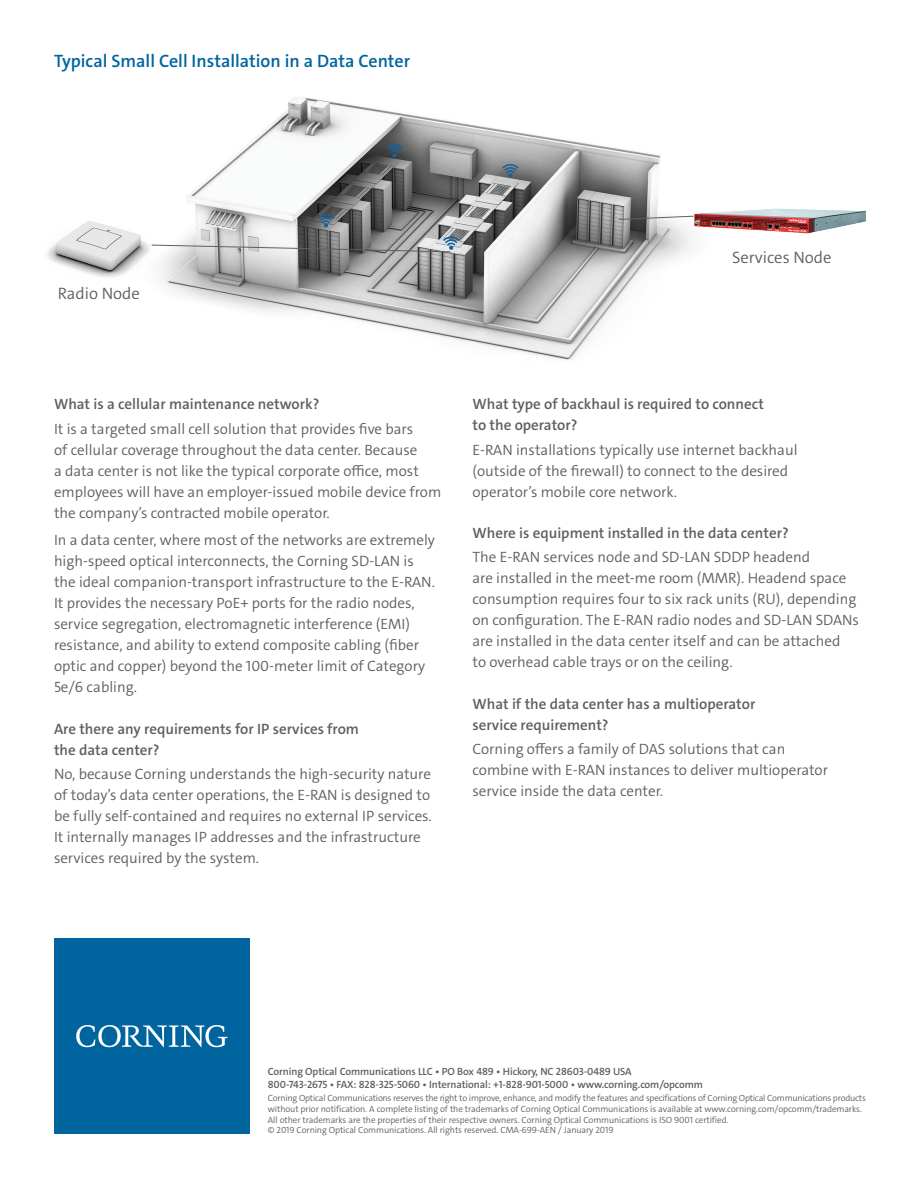
<style>
.page{position:relative;width:918px;height:1188px;background:#fff}
.page>*{position:absolute;margin:0;border:0;box-sizing:border-box;transform-origin:0 0}
.t1{font:600 18px "The Sans E4 s";color:#00649e}
.t2{font:300 16.65px "The Sans E4 s";color:#5f5f62}
.t3{font:300 15px/21px "The Sans E4 s";color:#5f5f62}
.t4{font:600 15px/21px "The Sans E4 s";color:#5f5f62}
.t5{font:600 10.5px "The Sans E4 s";letter-spacing:-.01em;color:#5f5f62}
.t6{font:300 9px/10.8px "The Sans E4 s";letter-spacing:-.01em;color:#5f5f62}
</style>
<div class="page">
<img style="left:171px;top:97px;width:522px;height:263px">
<img style="left:687px;top:199px;width:179px;height:41px">
<img style="left:47px;top:221px;width:124px;height:66px">
<svg style="left:151px;top:244px;width:300px;height:9px;background:#aaabab"></svg>
<svg style="left:618px;top:215px;width:76px;height:5px"></svg>
<div style="left:54px;top:938px;width:196px;height:196px;background:#00649e"></div>
<svg style="left:76px;top:1025px;width:152px;height:22px"></svg>
<p class="t1" style="left:54px;top:50px;width:358px">Typical Small Cell Installation in a Data Center</p>
<p class="t2" style="left:58px;top:282px;width:84px">Radio Node</p>
<p class="t2" style="left:732px;top:246px;width:101px">Services Node</p>
<p class="t4" style="left:54px;top:394px;width:267px">What is a cellular maintenance network?</p>
<p class="t3" style="left:54px;top:418px;width:389px">It is a targeted small cell solution that provides five bars<br>of cellular coverage throughout the data center. Because<br>a data center is not like the typical corporate office, most employees will have an employer-issued mobile device from the company’s contracted mobile operator.</p>
<p class="t3" style="left:54px;top:530px;width:383px">In a data center, where most of the networks are extremely high-speed optical interconnects, the Corning SD-LAN is the ideal companion-transport infrastructure to the E-RAN.<br>It provides the necessary PoE+ ports for the radio nodes, service segregation, electromagnetic interference (EMI) resistance, and ability to extend composite cabling (fiber optic and copper) beyond the 100-meter limit of Category 5e/6 cabling.</p>
<p class="t4" style="left:54px;top:718px;width:307px">Are there any requirements for IP services from the data center?</p>
<p class="t3" style="left:54px;top:764px;width:379px">No, because Corning understands the high-security nature of today’s data center operations, the E-RAN is designed to be fully self-contained and requires no external IP services.<br>It internally manages IP addresses and the infrastructure services required by the system.</p>
<p class="t4" style="left:472px;top:394px;width:293px">What type of backhaul is required to connect to the operator?</p>
<p class="t3" style="left:472px;top:439px;width:327px">E-RAN installations typically use internet backhaul (outside of the firewall) to connect to the desired operator’s mobile core network.</p>
<p class="t4" style="left:472px;top:522px;width:318px">Where is equipment installed in the data center?</p>
<p class="t3" style="left:472px;top:547px;width:388px">The E-RAN services node and SD-LAN SDDP headend<br>are installed in the meet-me room (MMR). Headend space consumption requires four to six rack units (RU), depending on configuration. The E-RAN radio nodes and SD-LAN SDANs are installed in the data center itself and can be attached<br>to overhead cable trays or on the ceiling.</p>
<p class="t4" style="left:472px;top:693px;width:284px">What if the data center has a multioperator service requirement?</p>
<p class="t3" style="left:472px;top:739px;width:357px">Corning offers a family of DAS solutions that can combine with E-RAN instances to deliver multioperator service inside the data center.</p>
<p class="t5" style="left:268px;top:1065px;width:365px">Corning Optical Communications LLC • PO Box 489 • Hickory, NC 28603-0489 USA</p>
<p class="t5" style="left:268px;top:1077px;width:437px">800-743-2675 • FAX: 828-325-5060 • International: +1-828-901-5000 • www.corning.com/opcomm</p>
<p class="t6" style="left:268px;top:1093px;width:600px">Corning Optical Communications reserves the right to improve, enhance, and modify the features and specifications of Corning Optical Communications products without prior notification. A complete listing of the trademarks of Corning Optical Communications is available at www.corning.com/opcomm/trademarks.<br>All other trademarks are the properties of their respective owners. Corning Optical Communications is ISO 9001 certified.<br>© 2019 Corning Optical Communications. All rights reserved. CMA-699-AEN / January 2019</p>
</div>
